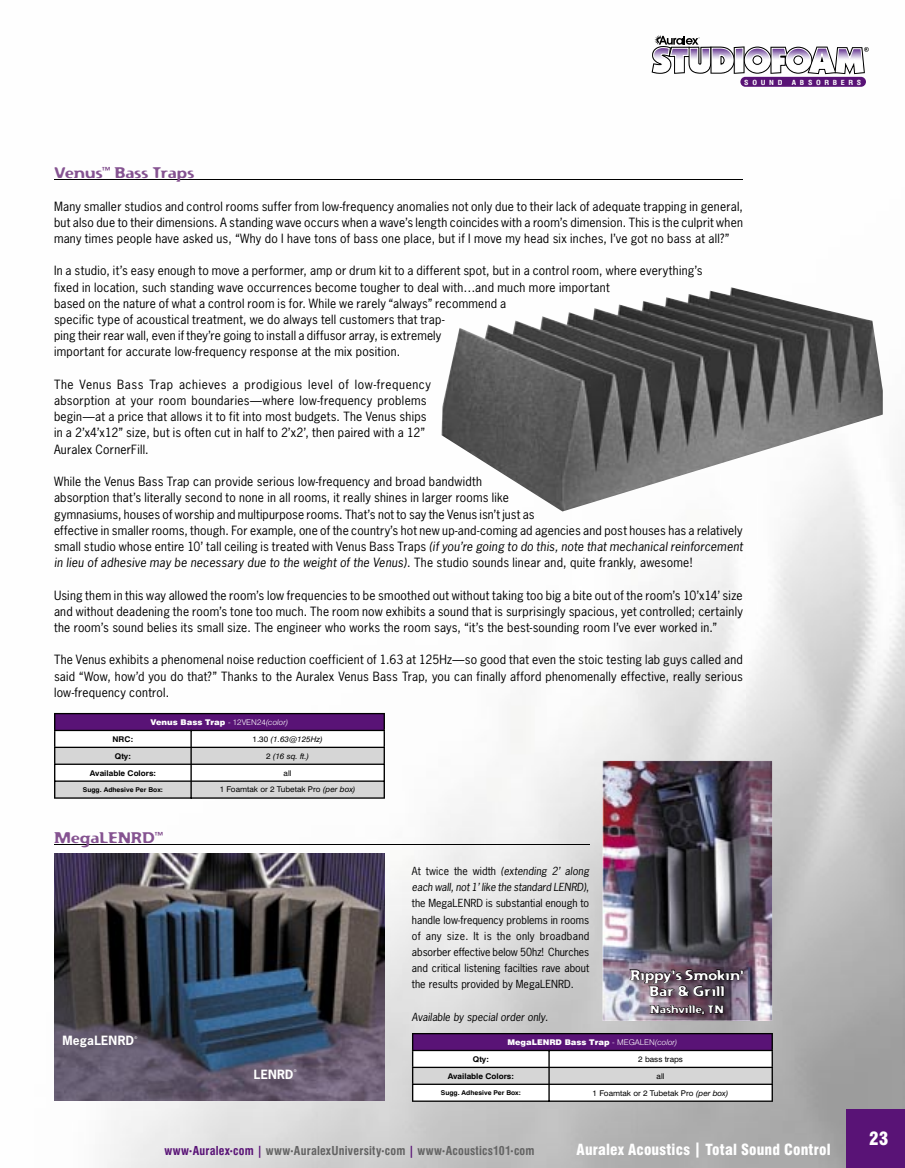
<style>
.page{position:relative;width:905px;height:1168px;background:#fff}
.page>*{position:absolute;margin:0;border:0;box-sizing:border-box;transform-origin:0 0}
.t1{font:900 condensed 18px "Swiss 721 BT";color:#fff}
.t2{font:900 condensed 15px "Swiss 721 BT";letter-spacing:.01em;color:#fff}
.t3{font:15px "Flexure";letter-spacing:-.01em;color:#855391}
.t4{font:13.5px/16.2px "Flexure";color:#fff;text-align:center}
.t5{font:500 12px/16.2px "News Gothic";letter-spacing:.02em;color:#000;text-align:justify}
.t6{font:700 condensed 12px "Swiss 721 BT";letter-spacing:.015em;color:#636363}
.t7{font:700 12px "News Gothic";letter-spacing:.015em;color:#fff}
.t8{font:500 10.5px/16.2px "News Gothic";color:#000;text-align:justify}
.t9{font:italic 10.5px "News Gothic";color:#000}
.t10{font:10.5px "Flexure";letter-spacing:.005em;color:#fff}
.t11{font:7.95px "Swiss 721 BT";color:#000;scale:1.04 1}
.t12{font:900 7.95px "Swiss 721 BT";color:#fff;scale:1.04 1}
.t13{font:700 7.95px "Swiss 721 BT";color:#000;scale:1.04 1}
.t14{font:italic 7.95px "Swiss 721 BT";color:#000;scale:1.04 1}
.t15{font:700 condensed 6.75px "Swiss 721 BT";letter-spacing:.46em;color:#fff;scale:1.18 1}
.t16{font:700 6.6px "Swiss 721 BT";color:#000;scale:1.04 1}
.t17{font:500 3.45px "News Gothic";color:#fff}
.s1{font-weight:400;font-style:italic}
.s2{font-weight:300}
.s3{font-weight:300;font-style:italic}
.s4{font-style:normal}
.s5{font-style:italic}
.s6{color:#591376}
.s7{font-size:7.5px;color:#591376}
.s8{font-size:7.5px}
</style>
<div class="page">
<img style="left:54px;top:179px;width:584px;height:989px">
<img style="left:746px;top:47px;width:158px;height:962px">
<img style="left:638px;top:79px;width:108px;height:682px">
<img style="left:54px;top:853px;width:331px;height:247px">
<img style="left:441px;top:287px;width:441px;height:224px">
<hr style="left:54px;top:180px;width:689px;height:1px;background:#000">
<hr style="left:54px;top:713px;width:137px;height:1px;background:#000">
<hr style="left:191px;top:713px;width:194px;height:1px;background:#000">
<svg style="left:54px;top:714px;width:331px;height:85px"></svg>
<hr style="left:54px;top:844px;width:535px;height:1px;background:#000">
<img style="left:602px;top:761px;width:170px;height:260px">
<img style="left:629px;top:967px;width:120px;height:55px">
<svg style="left:628px;top:969px;width:115px;height:28px;background:#514451"></svg>
<svg style="left:649px;top:1004px;width:75px;height:11px"></svg>
<hr style="left:412px;top:1033px;width:137px;height:1px;background:#000">
<hr style="left:549px;top:1033px;width:224px;height:1px;background:#000">
<svg style="left:412px;top:1034px;width:361px;height:68px"></svg>
<div style="left:846px;top:1108px;width:58px;height:60px;background:#591376"></div>
<div style="left:740px;top:77px;width:125px;height:10px;background:#591376;border-radius:5px"></div>
<svg style="left:651px;top:35px;width:217px;height:43px"></svg>
<p class="t15" style="left:744px;top:78px;width:34px">SOUND</p>
<p class="t15" style="left:791px;top:78px;width:60px">ABSORBERS</p>
<p class="t3" style="left:54px;top:164px;width:142px">Venus<sup>™</sup> Bass Traps</p>
<p class="t5" style="left:54px;top:198px;width:690px">Many smaller studios and control rooms suffer from low-frequency anomalies not only due to their lack of adequate trapping in general, but also due to their dimensions. A standing wave occurs when a wave’s length coincides with a room’s dimension. This is the culprit when many times people have asked us, “Why do I have tons of bass one place, but if I move my head six inches, I’ve got no bass at all?”</p>
<p class="t5" style="left:54px;top:263px;width:650px;text-align:left">In a studio, it’s easy enough to move a performer, amp or drum kit to a different spot, but in a control room, where everything’s fixed in location, such standing wave occurrences become tougher to deal with…and much more important<br>based on the nature of what a control room is for. While we rarely “always” recommend a<br>specific type of acoustical treatment, we do always tell customers that trap-<br>ping their rear wall, even if they’re going to install a diffusor array, is extremely<br>important for accurate low-frequency response at the mix position.</p>
<p class="t5" style="left:54px;top:376px;width:378px;text-align:left">The Venus Bass Trap achieves a prodigious level of low-frequency absorption at your room boundaries—where low-frequency problems begin—at a price that allows it to fit into most budgets. The Venus ships in a 2’x4’x12” size, but is often cut in half to 2’x2’, then paired with a 12” Auralex CornerFill.</p>
<p class="t5" style="left:54px;top:473px;width:690px;text-align:left">While the Venus Bass Trap can provide serious low-frequency and broad bandwidth<br>absorption that’s literally second to none in all rooms, it really shines in larger rooms like<br>gymnasiums, houses of worship and multipurpose rooms. That’s not to say the Venus isn’t just as<br>effective in smaller rooms, though. For example, one of the country’s hot new up-and-coming ad agencies and post houses has a relatively small studio whose entire 10’ tall ceiling is treated with Venus Bass Traps <span class="s1">(if you’re going to do this, note that mechanical reinforcement in lieu of adhesive may be necessary due to the weight of the Venus)</span>. The studio sounds linear and, quite frankly, awesome!</p>
<p class="t5" style="left:54px;top:587px;width:690px">Using them in this way allowed the room’s low frequencies to be smoothed out without taking too big a bite out of the room’s 10’x14’ size and without deadening the room’s tone too much. The room now exhibits a sound that is surprisingly spacious, yet controlled; certainly the room’s sound belies its small size. The engineer who works the room says, “it’s the best-sounding room I’ve ever worked in.”</p>
<p class="t5" style="left:54px;top:651px;width:690px">The Venus exhibits a phenomenal noise reduction coefficient of 1.63 at 125Hz—so good that even the stoic testing lab guys called and said “Wow, how’d you do that?” Thanks to the Auralex Venus Bass Trap, you can finally afford phenomenally effective, really serious low-frequency control.</p>
<p class="t12" style="left:151px;top:717px;width:134px">Venus Bass Trap <span class="s2">- 12VEN24</span><span class="s3">(color)</span></p>
<p class="t13" style="left:113px;top:734px;width:21px">NRC:</p>
<p class="t14" style="left:252px;top:734px;width:69px"><span class="s4">1.30</span> (1.63@125Hz)</p>
<p class="t13" style="left:115px;top:751px;width:17px">Qty:</p>
<p class="t14" style="left:266px;top:751px;width:43px"><span class="s4">2</span> (16 sq. ft.)</p>
<p class="t13" style="left:90px;top:768px;width:65px">Available Colors:</p>
<p class="t11" style="left:283px;top:768px;width:9px">all</p>
<p class="t16" style="left:83px;top:785px;width:78px">Sugg. Adhesive Per Box:</p>
<p class="t11" style="left:220px;top:785px;width:132px">1 Foamtak or 2 Tubetak Pro <span class="s5">(per box)</span></p>
<p class="t3" style="left:54px;top:828px;width:111px">MegaLENRD<sup>™</sup></p>
<p class="t8" style="left:412px;top:863px;width:179px">At twice the width <span class="s1">(extending 2’ along each wall, not 1’ like the standard LENRD)</span>, the MegaLENRD is substantial enough to handle low-frequency problems in rooms of any size. It is the only broadband absorber effective below 50hz! Churches and critical listening facilties rave about the results provided by MegaLENRD.</p>
<p class="t9" style="left:412px;top:1010px;width:138px">Available by special order only.</p>
<p class="t4" style="left:630px;top:967px;width:115px">Rippy’s Smokin’<br>Bar &amp; Grill</p>
<p class="t10" style="left:650px;top:1003px;width:75px">Nashville, TN</p>
<p class="t7" style="left:62px;top:1032px;width:73px">MegaLENRD</p>
<p class="t17" style="left:134px;top:1035px;width:4px">®</p>
<p class="t7" style="left:254px;top:1066px;width:41px">LENRD</p>
<p class="t17" style="left:294px;top:1068px;width:4px">®</p>
<p class="t12" style="left:507px;top:1037px;width:165px">MegaLENRD Bass Trap <span class="s2">- MEGALEN</span><span class="s3">(color)</span></p>
<p class="t13" style="left:473px;top:1054px;width:17px">Qty:</p>
<p class="t11" style="left:638px;top:1054px;width:45px">2 bass traps</p>
<p class="t13" style="left:448px;top:1071px;width:65px">Available Colors:</p>
<p class="t11" style="left:656px;top:1071px;width:9px">all</p>
<p class="t16" style="left:441px;top:1088px;width:78px">Sugg. Adhesive Per Box:</p>
<p class="t11" style="left:592px;top:1088px;width:132px">1 Foamtak or 2 Tubetak Pro <span class="s5">(per box)</span></p>
<p class="t6" style="left:164px;top:1143px;width:371px"><span class="s6">www</span><span class="s7">•</span><span class="s6">Auralex</span><span class="s7">•</span><span class="s6">com |</span> www<span class="s8">•</span>AuralexUniversity<span class="s8">•</span>com <span class="s6">|</span> www<span class="s8">•</span>Acoustics101<span class="s8">•</span>com</p>
<p class="t2" style="left:576px;top:1140px;width:255px">Auralex Acoustics | Total Sound Control</p>
<h1 class="t1" style="left:869px;top:1127px;width:21px">23</h1>
</div>
